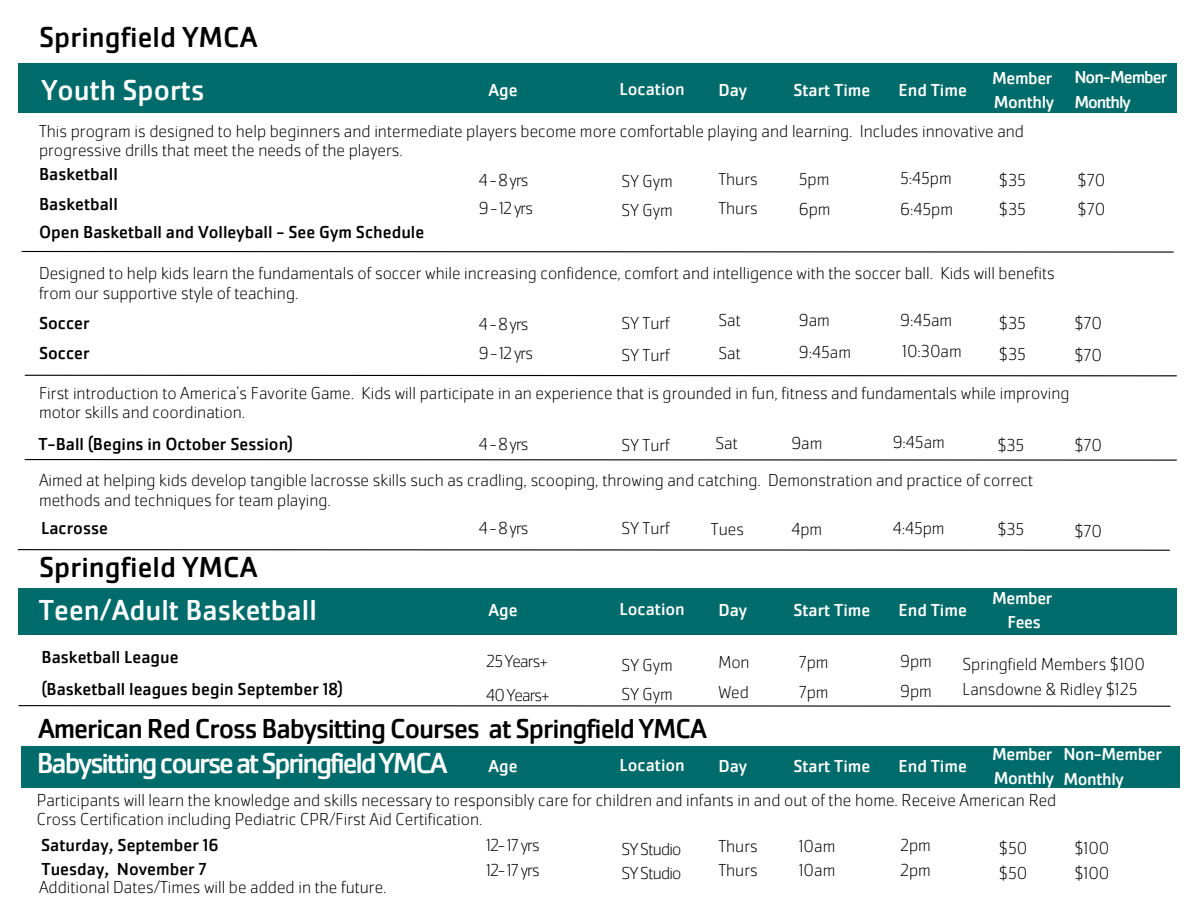
<style>
.page{position:relative;width:1188px;height:918px;background:#fff}
.page>*{position:absolute;margin:0;border:0;box-sizing:border-box;transform-origin:0 0}
.t1{font:30px "Cachet Pro";letter-spacing:-.07em;color:#fff}
.t2{font:30px "Cachet Pro";color:#fff}
.t3{font:30px "Cachet Pro";color:#000}
.t4{font:28.5px "Cachet Pro";letter-spacing:-.04em;color:#000}
.t5{font:200 18px/19.2px "Cachet Pro";color:#000}
.t6{font:18px "Cachet Pro";color:#000}
.t7{font:18px "Cachet Pro";color:#fff}
.t8{font:18px "Cachet Pro";letter-spacing:-.02em;color:#fff}
.t9{font:18px "Cachet Pro";letter-spacing:-.055em;color:#fff}
.t10{font:200 18px "Cachet Pro";letter-spacing:-.05em;color:#000}
.t11{font:200 18px "Cachet Pro";letter-spacing:-.04em;color:#000}
</style>
<div class="page">
<div style="left:18px;top:63px;width:1159px;height:49px;background:#006b6b"></div>
<svg style="left:21px;top:250px;width:1153px;height:3px"></svg>
<svg style="left:24px;top:374px;width:1153px;height:3px"></svg>
<svg style="left:24px;top:459px;width:1153px;height:2px;background:#6f6f6f"></svg>
<div style="left:18px;top:588px;width:1159px;height:46px;background:#006b6b"></div>
<div style="left:22px;top:746px;width:1158px;height:41px;background:#006b6b"></div>
<svg style="left:18px;top:705px;width:1153px;height:2px;background:#6f6f6f"></svg>
<svg style="left:17px;top:549px;width:1153px;height:2px;background:#6f6f6f"></svg>
<p class="t3" style="left:39px;top:18px;width:220px">Springfield YMCA</p>
<p class="t2" style="left:42px;top:70px;width:164px">Youth Sports</p>
<p class="t7" style="left:489px;top:79px;width:31px">Age</p>
<p class="t7" style="left:620px;top:78px;width:67px">Location</p>
<p class="t7" style="left:718px;top:78px;width:30px">Day</p>
<p class="t7" style="left:793px;top:78px;width:79px">Start Time</p>
<p class="t7" style="left:899px;top:79px;width:70px">End Time</p>
<p class="t7" style="left:992px;top:66px;width:62px">Member</p>
<p class="t8" style="left:994px;top:91px;width:62px">Monthly</p>
<p class="t5" style="left:39px;top:121px;width:987px">This program is designed to help beginners and intermediate players become more comfortable playing and learning. Includes innovative and progressive drills that meet the needs of the players.</p>
<p class="t9" style="left:1074px;top:65px;width:94px">Non-Member</p>
<p class="t9" style="left:1074px;top:90px;width:58px">Monthly</p>
<p class="t6" style="left:39px;top:163px;width:80px">Basketball</p>
<p class="t5" style="left:479px;top:170px;width:51px">4-8yrs</p>
<p class="t5" style="left:622px;top:172px;width:53px">SY Gym</p>
<p class="t5" style="left:718px;top:169px;width:41px">Thurs</p>
<p class="t5" style="left:799px;top:169px;width:32px">5pm</p>
<p class="t5" style="left:900px;top:169px;width:53px">5:45pm</p>
<p class="t5" style="left:999px;top:170px;width:28px">$35</p>
<p class="t5" style="left:1078px;top:170px;width:29px">$70</p>
<p class="t6" style="left:39px;top:193px;width:80px">Basketball</p>
<p class="t5" style="left:479px;top:198px;width:56px">9-12yrs</p>
<p class="t5" style="left:622px;top:200px;width:53px">SY Gym</p>
<p class="t5" style="left:718px;top:198px;width:41px">Thurs</p>
<p class="t5" style="left:799px;top:200px;width:33px">6pm</p>
<p class="t5" style="left:900px;top:200px;width:54px">6:45pm</p>
<p class="t5" style="left:999px;top:200px;width:28px">$35</p>
<p class="t5" style="left:1078px;top:200px;width:29px">$70</p>
<p class="t6" style="left:39px;top:221px;width:387px">Open Basketball and Volleyball - See Gym Schedule</p>
<p class="t5" style="left:39px;top:264px;width:1017px">Designed to help kids learn the fundamentals of soccer while increasing confidence, comfort and intelligence with the soccer ball. Kids will benefits from our supportive style of teaching.</p>
<p class="t5" style="left:622px;top:313px;width:50px">SY Turf</p>
<p class="t5" style="left:718px;top:311px;width:24px">Sat</p>
<p class="t5" style="left:799px;top:311px;width:33px">9am</p>
<p class="t5" style="left:900px;top:310px;width:54px">9:45am</p>
<p class="t5" style="left:999px;top:313px;width:28px">$35</p>
<p class="t5" style="left:1074px;top:313px;width:29px">$70</p>
<p class="t5" style="left:718px;top:343px;width:24px">Sat</p>
<p class="t5" style="left:799px;top:342px;width:54px">9:45am</p>
<p class="t5" style="left:902px;top:341px;width:61px">10:30am</p>
<p class="t5" style="left:999px;top:344px;width:28px">$35</p>
<p class="t5" style="left:1074px;top:345px;width:29px">$70</p>
<p class="t5" style="left:39px;top:383px;width:1032px">First introduction to America's Favorite Game. Kids will participate in an experience that is grounded in fun, fitness and fundamentals while improving motor skills and coordination.</p>
<p class="t6" style="left:39px;top:432px;width:256px">T-Ball (Begins in October Session)</p>
<p class="t5" style="left:479px;top:434px;width:51px">4-8yrs</p>
<p class="t5" style="left:622px;top:436px;width:50px">SY Turf</p>
<p class="t5" style="left:715px;top:433px;width:24px">Sat</p>
<p class="t5" style="left:791px;top:433px;width:33px">9am</p>
<p class="t5" style="left:893px;top:432px;width:54px">9:45am</p>
<p class="t5" style="left:997px;top:436px;width:28px">$35</p>
<p class="t5" style="left:1074px;top:436px;width:29px">$70</p>
<p class="t6" style="left:39px;top:311px;width:52px">Soccer</p>
<p class="t5" style="left:479px;top:314px;width:51px">4-8yrs</p>
<p class="t5" style="left:479px;top:343px;width:56px">9-12yrs</p>
<p class="t6" style="left:39px;top:341px;width:52px">Soccer</p>
<p class="t5" style="left:622px;top:345px;width:50px">SY Turf</p>
<p class="t5" style="left:39px;top:471px;width:996px">Aimed at helping kids develop tangible lacrosse skills such as cradling, scooping, throwing and catching. Demonstration and practice of correct methods and techniques for team playing.</p>
<p class="t6" style="left:41px;top:517px;width:68px">Lacrosse</p>
<p class="t5" style="left:479px;top:518px;width:51px">4-8yrs</p>
<p class="t5" style="left:622px;top:518px;width:50px">SY Turf</p>
<p class="t5" style="left:711px;top:519px;width:35px">Tues</p>
<p class="t5" style="left:791px;top:519px;width:32px">4pm</p>
<p class="t5" style="left:893px;top:518px;width:53px">4:45pm</p>
<p class="t5" style="left:997px;top:519px;width:28px">$35</p>
<p class="t5" style="left:1074px;top:521px;width:29px">$70</p>
<p class="t3" style="left:39px;top:548px;width:220px">Springfield YMCA</p>
<p class="t2" style="left:39px;top:591px;width:279px">Teen/Adult Basketball</p>
<p class="t7" style="left:489px;top:598px;width:31px">Age</p>
<p class="t7" style="left:620px;top:598px;width:67px">Location</p>
<p class="t7" style="left:718px;top:598px;width:30px">Day</p>
<p class="t7" style="left:793px;top:598px;width:79px">Start Time</p>
<p class="t7" style="left:899px;top:598px;width:70px">End Time</p>
<p class="t7" style="left:992px;top:586px;width:62px">Member</p>
<p class="t7" style="left:1007px;top:611px;width:35px">Fees</p>
<p class="t6" style="left:42px;top:646px;width:139px">Basketball League</p>
<p class="t6" style="left:42px;top:678px;width:303px">(Basketball leagues begin September 18)</p>
<p class="t10" style="left:486px;top:650px;width:63px">25Years+</p>
<p class="t5" style="left:622px;top:655px;width:53px">SY Gym</p>
<p class="t5" style="left:718px;top:653px;width:33px">Mon</p>
<p class="t5" style="left:799px;top:653px;width:31px">7pm</p>
<p class="t5" style="left:900px;top:652px;width:33px">9pm</p>
<p class="t10" style="left:486px;top:684px;width:65px">40Years+</p>
<p class="t5" style="left:622px;top:685px;width:53px">SY Gym</p>
<p class="t5" style="left:718px;top:682px;width:32px">Wed</p>
<p class="t5" style="left:799px;top:682px;width:31px">7pm</p>
<p class="t5" style="left:900px;top:682px;width:33px">9pm</p>
<p class="t5" style="left:962px;top:655px;width:184px">Springfield Members $100</p>
<p class="t5" style="left:962px;top:679px;width:176px">Lansdowne &amp; Ridley $125</p>
<p class="t4" style="left:38px;top:710px;width:671px">American Red Cross Babysitting Courses at Springfield YMCA</p>
<p class="t1" style="left:37px;top:744px;width:412px">BabysittingcourseatSpringfieldYMCA</p>
<p class="t7" style="left:489px;top:755px;width:31px">Age</p>
<p class="t7" style="left:620px;top:754px;width:67px">Location</p>
<p class="t7" style="left:718px;top:754px;width:30px">Day</p>
<p class="t7" style="left:793px;top:754px;width:79px">Start Time</p>
<p class="t7" style="left:899px;top:755px;width:70px">End Time</p>
<p class="t7" style="left:992px;top:742px;width:62px">Member</p>
<p class="t8" style="left:994px;top:767px;width:62px">Monthly</p>
<p class="t8" style="left:1064px;top:743px;width:100px">Non-Member</p>
<p class="t8" style="left:1064px;top:767px;width:62px">Monthly</p>
<p class="t5" style="left:37px;top:790px;width:1021px">Participants will learn the knowledge and skills necessary to responsibly care for children and infants in and out of the home. Receive American Red<br>Cross Certification including Pediatric CPR/First Aid Certification.</p>
<p class="t6" style="left:41px;top:833px;width:179px">Saturday, September 16</p>
<p class="t6" style="left:42px;top:857px;width:167px">Tuesday, November 7</p>
<p class="t5" style="left:486px;top:860px;width:55px">12-17yrs</p>
<p class="t11" style="left:622px;top:861px;width:61px">SY Studio</p>
<p class="t5" style="left:718px;top:861px;width:41px">Thurs</p>
<p class="t5" style="left:799px;top:861px;width:38px">10am</p>
<p class="t5" style="left:900px;top:860px;width:32px">2pm</p>
<p class="t5" style="left:999px;top:863px;width:30px">$50</p>
<p class="t5" style="left:1074px;top:863px;width:37px">$100</p>
<p class="t5" style="left:39px;top:877px;width:349px">Additional Dates/Times will be added in the future.</p>
<p class="t5" style="left:486px;top:836px;width:55px">12-17yrs</p>
<p class="t11" style="left:622px;top:837px;width:61px">SY Studio</p>
<p class="t5" style="left:718px;top:836px;width:41px">Thurs</p>
<p class="t5" style="left:799px;top:836px;width:38px">10am</p>
<p class="t5" style="left:900px;top:836px;width:32px">2pm</p>
<p class="t5" style="left:999px;top:839px;width:30px">$50</p>
<p class="t5" style="left:1074px;top:839px;width:37px">$100</p>
</div>
